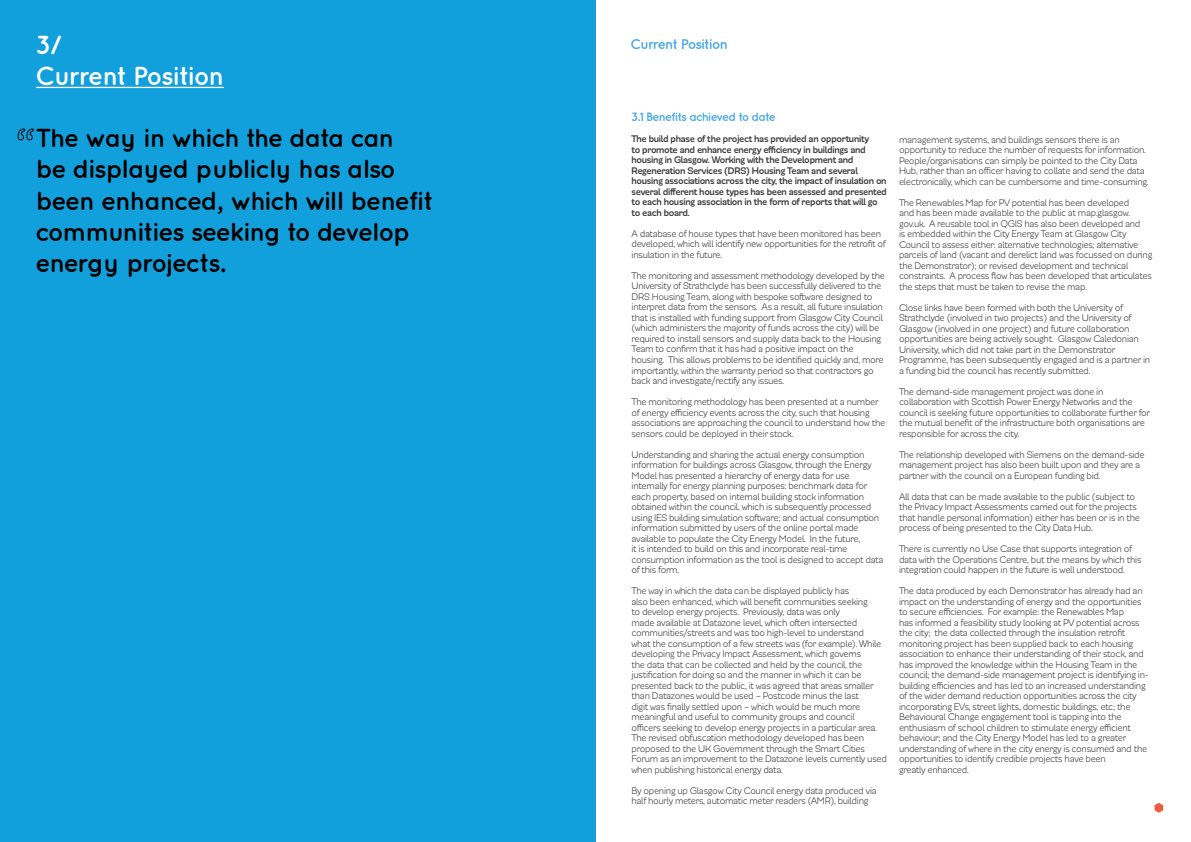
<style>
.page{position:relative;width:1191px;height:842px;background:#fff}
.page>*{position:absolute;margin:0;border:0;box-sizing:border-box;transform-origin:0 0}
.t1{font:700 26px/31.2px "Future City";color:#000}
.t2{font:700 26px/31.2px "Future City";color:#fff}
.t3{font:700 14px "Future City";letter-spacing:-.02em;color:#48a9e0}
.t4{font:700 12px "Future City";letter-spacing:-.02em;color:#48a9e0}
.t5{font:11px/10.5px "Modernica Std";letter-spacing:-.03em;color:#3c3c3b}
.t6{font:700 11px/10.5px "Modernica Std";letter-spacing:-.03em;color:#3c3c3b}
</style>
<div class="page">
<div style="left:0;top:0;width:595px;height:842px;background:#11a0dc"></div>
<hr style="left:36px;top:87px;width:188px;height:1px;background:#fff">
<svg style="left:18px;top:129px;width:16px;height:11px"></svg>
<svg style="left:1154px;top:803px;width:9px;height:9px"></svg>
<h1 class="t2" style="left:36px;top:28px;width:189px">3/<br>Current Position</h1>
<h1 class="t1" style="left:36px;top:122px;width:398px">The way in which the data can<br>be displayed publicly has also been enhanced, which will benefit communities seeking to develop energy projects.</h1>
<p class="t3" style="left:631px;top:36px;width:98px">Current Position</p>
<p class="t4" style="left:631px;top:109px;width:146px">3.1 Benefits achieved to date</p>
<p class="t6" style="left:631px;top:134px;width:257px">The build phase of the project has provided an opportunity<br>to promote and enhance energy efficiency in buildings and housing in Glasgow. Working with the Development and Regeneration Services (DRS) Housing Team and several housing associations across the city, the impact of insulation on several different house types has been assessed and presented to each housing association in the form of reports that will go to each board.</p>
<p class="t5" style="left:631px;top:229px;width:256px">A database of house types that have been monitored has been developed, which will identify new opportunities for the retrofit of insulation in the future.</p>
<p class="t5" style="left:631px;top:271px;width:255px">The monitoring and assessment methodology developed by the University of Strathclyde has been successfully delivered to the DRS Housing Team, along with bespoke software designed to interpret data from the sensors. As a result, all future insulation that is installed with funding support from Glasgow City Council (which administers the majority of funds across the city) will be required to install sensors and supply data back to the Housing Team to confirm that it has had a positive impact on the housing. This allows problems to be identified quickly and, more importantly, within the warranty period so that contractors go back and investigate/rectify any issues.</p>
<p class="t5" style="left:631px;top:397px;width:255px">The monitoring methodology has been presented at a number of energy efficiency events across the city, such that housing associations are approaching the council to understand how the sensors could be deployed in their stock.</p>
<p class="t5" style="left:631px;top:449px;width:253px">Understanding and sharing the actual energy consumption information for buildings across Glasgow, through the Energy Model has presented a hierarchy of energy data for use internally for energy planning purposes: benchmark data for each property, based on internal building stock information obtained within the council, which is subsequently processed using IES building simulation software; and actual consumption information submitted by users of the online portal made available to populate the City Energy Model. In the future,<br>it is intended to build on this and incorporate real-time consumption information as the tool is designed to accept data of this form.</p>
<p class="t5" style="left:631px;top:586px;width:257px">The way in which the data can be displayed publicly has<br>also been enhanced, which will benefit communities seeking<br>to develop energy projects. Previously, data was only<br>made available at Datazone level, which often intersected communities/streets and was too high-level to understand<br>what the consumption of a few streets was (for example). While developing the Privacy Impact Assessment, which governs<br>the data that can be collected and held by the council, the justification for doing so and the manner in which it can be presented back to the public, it was agreed that areas smaller than Datazones would be used – Postcode minus the last<br>digit was finally settled upon – which would be much more meaningful and useful to community groups and council<br>officers seeking to develop energy projects in a particular area.<br>The revised obfuscation methodology developed has been proposed to the UK Government through the Smart Cities Forum as an improvement to the Datazone levels currently used when publishing historical energy data.</p>
<p class="t5" style="left:631px;top:785px;width:247px">By opening up Glasgow City Council energy data produced via half hourly meters, automatic meter readers (AMR), building</p>
<p class="t5" style="left:899px;top:134px;width:251px">management systems, and buildings sensors there is an opportunity to reduce the number of requests for information.<br>People/organisations can simply be pointed to the City Data Hub, rather than an officer having to collate and send the data electronically, which can be cumbersome and time-consuming.</p>
<p class="t5" style="left:899px;top:197px;width:255px">The Renewables Map for PV potential has been developed<br>and has been made available to the public at map.glasgow. gov.uk. A reusable tool in QGIS has also been developed and<br>is embedded within the City Energy Team at Glasgow City Council to assess either: alternative technologies; alternative parcels of land (vacant and derelict land was focussed on during the Demonstrator); or revised development and technical constraints. A process flow has been developed that articulates the steps that must be taken to revise the map.</p>
<p class="t5" style="left:899px;top:302px;width:253px">Close links have been formed with both the University of Strathclyde (involved in two projects) and the University of Glasgow (involved in one project) and future collaboration opportunities are being actively sought. Glasgow Caledonian University, which did not take part in the Demonstrator Programme, has been subsequently engaged and is a partner in a funding bid the council has recently submitted.</p>
<p class="t5" style="left:899px;top:386px;width:252px">The demand-side management project was done in collaboration with Scottish Power Energy Networks and the council is seeking future opportunities to collaborate further for the mutual benefit of the infrastructure both organisations are responsible for across the city.</p>
<p class="t5" style="left:899px;top:449px;width:247px">The relationship developed with Siemens on the demand-side management project has also been built upon and they are a partner with the council on a European funding bid.</p>
<p class="t5" style="left:899px;top:491px;width:243px">All data that can be made available to the public (subject to the Privacy Impact Assessments carried out for the projects that handle personal information) either has been or is in the process of being presented to the City Data Hub.</p>
<p class="t5" style="left:899px;top:544px;width:244px">There is currently no Use Case that supports integration of data with the Operations Centre, but the means by which this integration could happen in the future is well understood.</p>
<p class="t5" style="left:899px;top:586px;width:251px">The data produced by each Demonstrator has already had an impact on the understanding of energy and the opportunities to secure efficiencies. For example: the Renewables Map<br>has informed a feasibility study looking at PV potential across the city; the data collected through the insulation retrofit monitoring project has been supplied back to each housing association to enhance their understanding of their stock, and has improved the knowledge within the Housing Team in the council; the demand-side management project is identifying in&shy;building efficiencies and has led to an increased understanding of the wider demand reduction opportunities across the city incorporating EVs, street lights, domestic buildings, etc; the Behavioural Change engagement tool is tapping into the enthusiasm of school children to stimulate energy efficient behaviour; and the City Energy Model has led to a greater understanding of where in the city energy is consumed and the opportunities to identify credible projects have been<br>greatly enhanced.</p>
</div>
